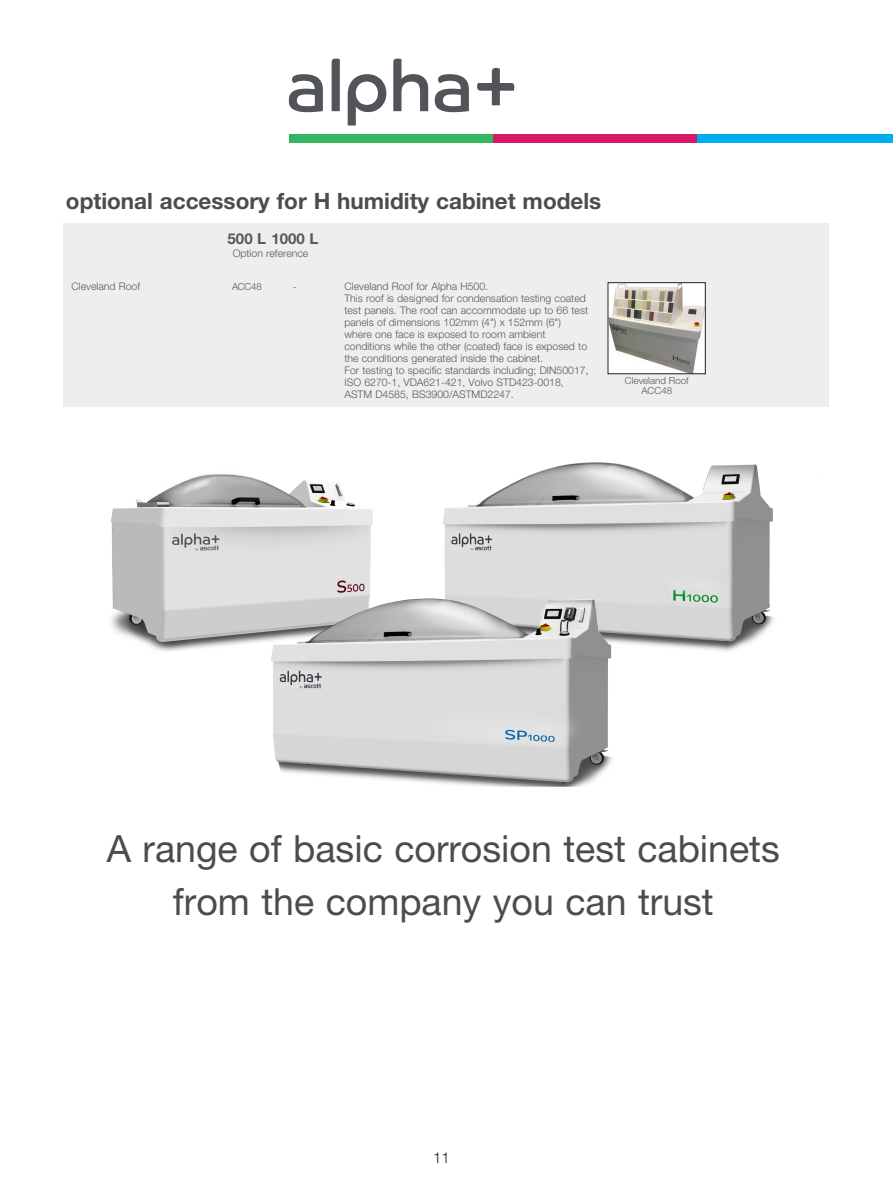
<style>
.page{position:relative;width:893px;height:1191px;background:#fff}
.page>*{position:absolute;margin:0;border:0;box-sizing:border-box;transform-origin:0 0}
.t1{font:37.5px/52.5px "Helvetica Neue";color:#4b4c4d;text-align:center}
.t2{font:700 22.5px "Helvetica Neue";color:#4b4c4d}
.t3{font:700 15px "Helvetica Neue";color:#57585a}
.t4{font:300 15px "Helvetica Neue";color:#231f20}
.t5{font:300 10.5px/12px "Helvetica Neue";color:#57585a}
.t6{font:300 9.75px/10.5px "Helvetica Neue";color:#57585a;text-align:center}
</style>
<div class="page">
<div style="left:64px;top:223px;width:765px;height:183px;background:#eeeeef"></div>
<svg style="left:289px;top:74px;width:34px;height:38px"></svg>
<svg style="left:332px;top:58px;width:8px;height:53px"></svg>
<svg style="left:348px;top:74px;width:38px;height:51px"></svg>
<svg style="left:393px;top:58px;width:122px;height:55px"></svg>
<div style="left:289px;top:134px;width:204px;height:8px;background:#34b55f"></div>
<div style="left:493px;top:134px;width:204px;height:8px;background:#d71866"></div>
<div style="left:697px;top:134px;width:196px;height:8px;background:#00aeef"></div>
<img style="left:111px;top:474px;width:262px;height:177px">
<img style="left:442px;top:462px;width:332px;height:189px">
<img style="left:262px;top:598px;width:354px;height:189px">
<img style="left:610px;top:284px;width:93px;height:88px">
<div style="left:608px;top:282px;width:97px;height:92px;border:1px solid #231f20"></div>
<h2 class="t2" style="left:66px;top:187px;width:537px">optional accessory for H humidity cabinet models</h2>
<h3 class="t3" style="left:228px;top:229px;width:92px">500 L 1000 L</h3>
<p class="t5" style="left:233px;top:247px;width:77px">Option reference</p>
<p class="t5" style="left:71px;top:280px;width:70px">Cleveland Roof</p>
<p class="t6" style="left:232px;top:281px;width:31px">ACC48</p>
<p class="t6" style="left:293px;top:281px;width:5px">-</p>
<p class="t5" style="left:344px;top:280px;width:246px">Cleveland Roof for Alpha H500.<br>This roof is designed for condensation testing coated test panels. The roof can accommodate up to 66 test panels of dimensions 102mm (4") x 152mm (6") where one face is exposed to room ambient conditions while the other (coated) face is exposed to the conditions generated inside the cabinet.<br>For testing to specific standards including; DIN50017, ISO 6270-1, VDA621-421, Volvo STD423-0018, ASTM D4585, BS3900/ASTMD2247.</p>
<p class="t6" style="left:625px;top:375px;width:65px">Cleveland Roof<br>ACC48</p>
<h1 class="t1" style="left:107px;top:821px;width:674px">A range of basic corrosion test cabinets from the company you can trust</h1>
<h3 class="t4" style="left:433px;top:1148px;width:18px">11</h3>
</div>
